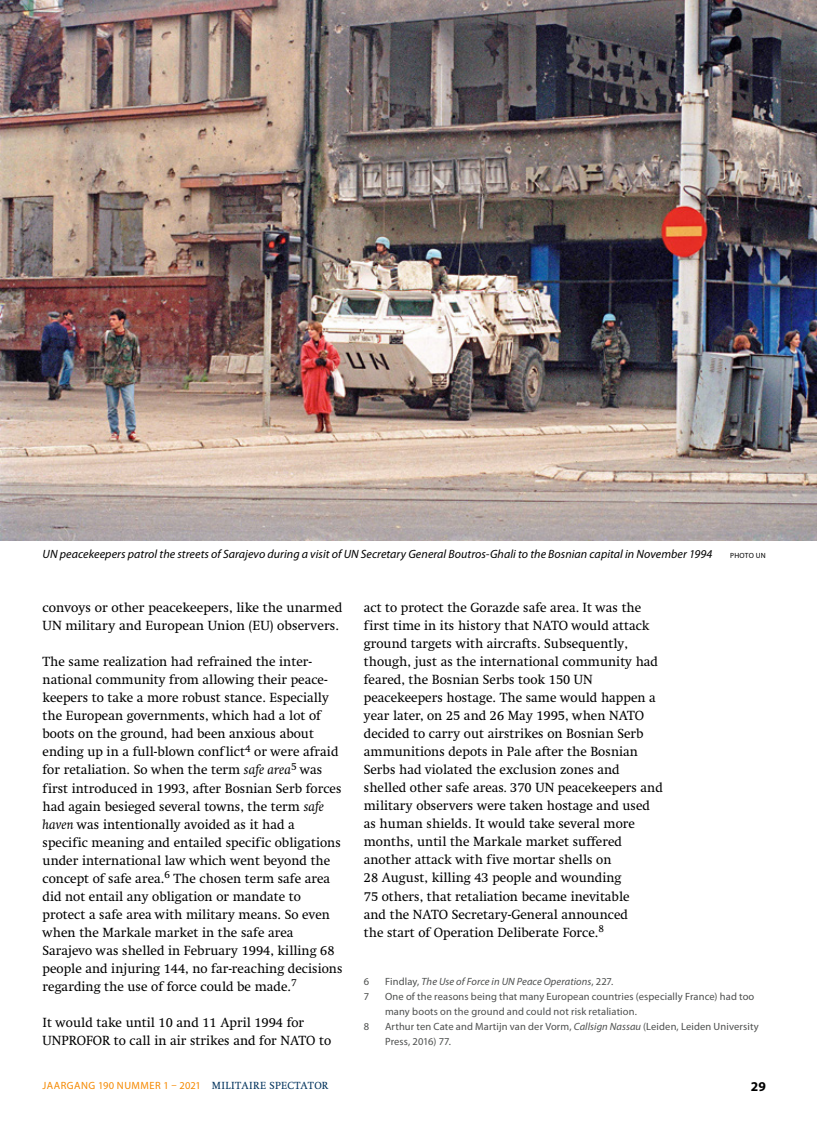
<style>
.page{position:relative;width:817px;height:1136px;background:#fff}
.page>*{position:absolute;margin:0;border:0;box-sizing:border-box;transform-origin:0 0}
.t1{font:13.5px/18px "Swift LT Std";color:#000}
.t2{font:700 13.5px "Myriad Pro";color:#000}
.t3{font:italic 12px "Myriad Pro";letter-spacing:.005em;color:#000}
.t4{font:10.5px/15px "Myriad Pro";letter-spacing:.01em;color:#4d4f4e}
.t5{font:italic 10.5px "Myriad Pro";letter-spacing:.01em;color:#4d4f4e}
.t6{font:10.5px "Myriad Pro";letter-spacing:.045em;color:#f58900}
.t7{font:7.5px "Myriad Pro";letter-spacing:.025em;color:#000}
.s1{font-style:italic}
.s2{font-style:normal}
.s3{font-family:"Swift LT Std";color:#00325c}
</style>
<div class="page">
<img style="left:0;top:0;width:816px;height:540px">
<p class="t3" style="left:43px;top:547px;width:671px">UN peacekeepers patrol the streets of Sarajevo during a visit of UN Secretary General Boutros-Ghali to the Bosnian capital in November 1994</p>
<p class="t7" style="left:730px;top:551px;width:37px">PHOTO UN</p>
<p class="t1" style="left:43px;top:599px;width:301px">convoys or other peacekeepers, like the unarmed<br>UN military and European Union (EU) observers.</p>
<p class="t1" style="left:43px;top:653px;width:301px">The same realization had refrained the inter&shy;national community from allowing their peace&shy;keepers to take a more robust stance. Especially the European governments, which had a lot of boots on the ground, had been anxious about ending up in a full-blown conflict<sup>4</sup> or were afraid for retaliation. So when the term <span class="s1">safe area</span><sup>5</sup> was first introduced in 1993, after Bosnian Serb forces had again besieged several towns, the term <span class="s1">safe haven</span> was intentionally avoided as it had a specific meaning and entailed specific obligations under international law which went beyond the concept of safe area.<sup>6</sup> The chosen term safe area did not entail any obligation or mandate to protect a safe area with military means. So even when the Markale market in the safe area Sarajevo was shelled in February 1994, killing 68 people and injuring 144, no far-reaching decisions regarding the use of force could be made.<sup>7</sup></p>
<p class="t1" style="left:43px;top:1013px;width:290px">It would take until 10 and 11 April 1994 for<br>UNPROFOR to call in air strikes and for NATO to</p>
<p class="t1" style="left:364px;top:599px;width:300px">act to protect the Gorazde safe area. It was the first time in its history that NATO would attack ground targets with aircrafts. Subsequently, though, just as the international community had feared, the Bosnian Serbs took 150 UN peacekeepers hostage. The same would happen a year later, on 25 and 26 May 1995, when NATO decided to carry out airstrikes on Bosnian Serb ammunitions depots in Pale after the Bosnian Serbs had violated the exclusion zones and shelled other safe areas<span class="s1">.</span> 370 UN peacekeepers and military observers were taken hostage and used as human shields. It would take several more months, until the Markale market suffered another attack with five mortar shells on<br>28 August, killing 43 people and wounding<br>75 others, that retaliation became inevitable<br>and the NATO Secretary-General announced<br>the start of Operation Deliberate Force.<sup>8</sup></p>
<p class="t4" style="left:364px;top:973px;width:7px">6</p>
<p class="t5" style="left:385px;top:974px;width:230px"><span class="s2">Findlay,</span> The Use of Force in UN Peace Operations<span class="s2">, 227.</span></p>
<p class="t4" style="left:364px;top:988px;width:7px">7</p>
<p class="t4" style="left:385px;top:988px;width:371px">One of the reasons being that many European countries (especially France) had too many boots on the ground and could not risk retaliation.</p>
<p class="t4" style="left:364px;top:1018px;width:7px">8</p>
<p class="t4" style="left:385px;top:1018px;width:375px">Arthur ten Cate and Martijn van der Vorm, <span class="s1">Callsign Nassau</span> (Leiden, Leiden University<br>Press, 2016) 77.</p>
<p class="t6" style="left:43px;top:1078px;width:287px">JAARGANG 190 NUMMER 1 – 2021 <span class="s3">MILITAIRE SPECTATOR</span></p>
<p class="t2" style="left:750px;top:1077px;width:16px">29</p>
</div>
